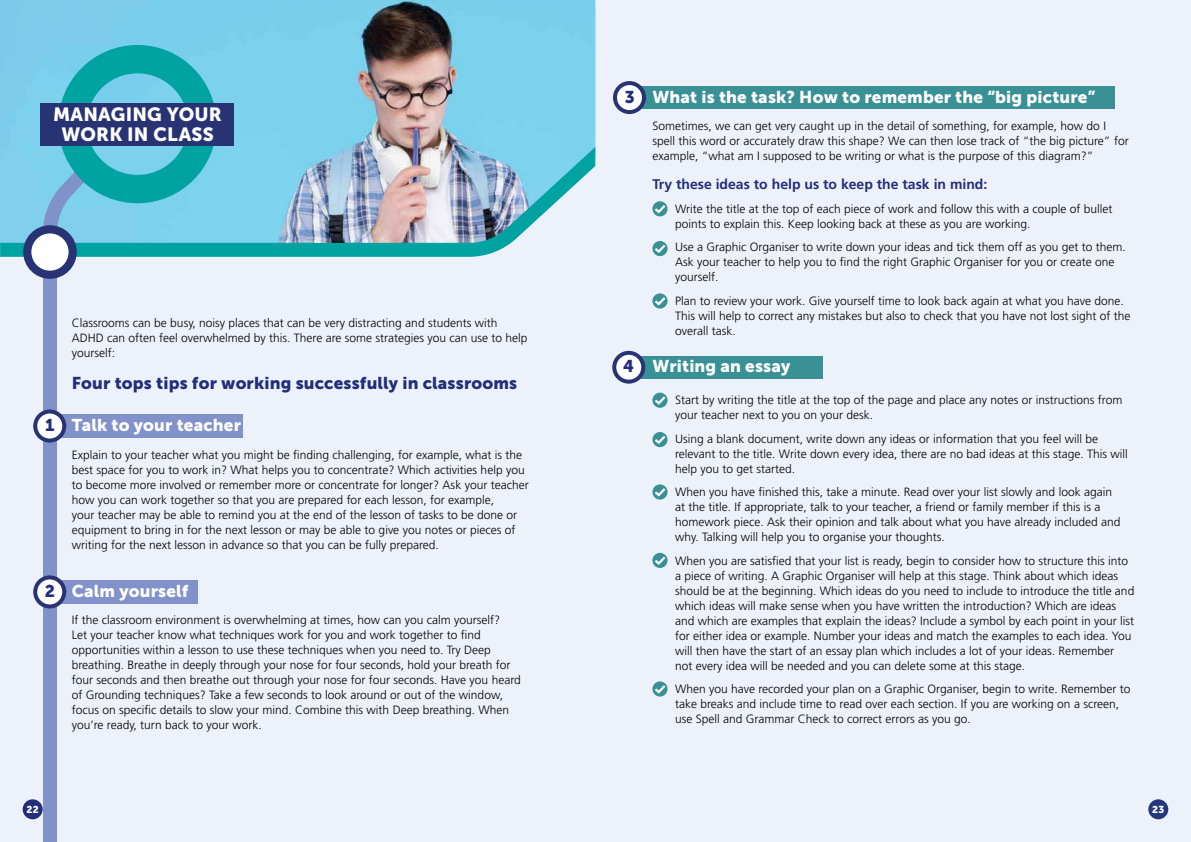
<style>
.page{position:relative;width:1191px;height:842px;background:#fff}
.page>*{position:absolute;margin:0;border:0;box-sizing:border-box;transform-origin:0 0}
.t1{font:19px/20px "Museo Sans 900";letter-spacing:.01em;color:#fff;text-align:center}
.t2{font:17px "Museo Sans 900";letter-spacing:.01em;color:#fff}
.t3{font:17px "Museo Sans 900";letter-spacing:.01em;color:#222e7a}
.t4{font:700 14px "Frutiger LT Std";color:#222e7a}
.t5{font:300 12px/15px "Frutiger LT Std";color:#000}
.t6{font:10px "Museo Sans 900";color:#fff}
</style>
<div class="page">
<div style="left:595px;top:0;width:596px;height:842px;background:#edf2fa"></div>
<div style="left:0;top:0;width:595px;height:842px;background:#edf2fa"></div>
<div style="left:1148px;top:799px;width:20px;height:20px;background:#26377f;border-radius:50%"></div>
<img style="left:0;top:0;width:595px;height:147px">
<img style="left:0;top:147px;width:595px;height:110px">
<div style="left:41px;top:103px;width:193px;height:42px;background:#283374"></div>
<div style="left:53px;top:414px;width:190px;height:23px;background:#8092c9"></div>
<svg style="left:23px;top:45px;width:193px;height:797px"></svg>
<div style="left:629px;top:86px;width:485px;height:23px;background:#399095"></div>
<svg style="left:613px;top:81px;width:33px;height:33px"></svg>
<div style="left:629px;top:356px;width:194px;height:23px;background:#399095"></div>
<svg style="left:612px;top:351px;width:33px;height:33px"></svg>
<div style="left:652px;top:201px;width:15px;height:15px;background:#399095;border-radius:50%"></div>
<svg style="left:655px;top:205px;width:10px;height:8px"></svg>
<div style="left:652px;top:241px;width:15px;height:15px;background:#399095;border-radius:50%"></div>
<svg style="left:655px;top:245px;width:10px;height:8px"></svg>
<svg style="left:652px;top:293px;width:15px;height:16px"></svg>
<svg style="left:655px;top:297px;width:10px;height:9px"></svg>
<svg style="left:652px;top:393px;width:15px;height:15px"></svg>
<svg style="left:655px;top:396px;width:10px;height:9px"></svg>
<div style="left:652px;top:432px;width:15px;height:15px;background:#399095;border-radius:50%"></div>
<svg style="left:655px;top:436px;width:10px;height:8px"></svg>
<svg style="left:652px;top:484px;width:15px;height:16px"></svg>
<svg style="left:655px;top:488px;width:10px;height:9px"></svg>
<div style="left:652px;top:553px;width:15px;height:15px;background:#399095;border-radius:50%"></div>
<svg style="left:655px;top:556px;width:10px;height:9px"></svg>
<svg style="left:652px;top:681px;width:15px;height:15px"></svg>
<svg style="left:655px;top:685px;width:10px;height:8px"></svg>
<h1 class="t1" style="left:53px;top:104px;width:170px">MANAGING YOUR<br>WORK IN CLASS</h1>
<h2 class="t3" style="left:45px;top:415px;width:11px">1</h2>
<h2 class="t3" style="left:45px;top:582px;width:12px">2</h2>
<p class="t5" style="left:72px;top:315px;width:457px">Classrooms can be busy, noisy places that can be very distracting and students with<br>ADHD can often feel overwhelmed by this. There are some strategies you can use to help yourself:</p>
<h2 class="t3" style="left:72px;top:373px;width:447px">Four tops tips for working successfully in classrooms</h2>
<h2 class="t2" style="left:72px;top:415px;width:171px">Talk to your teacher</h2>
<p class="t5" style="left:72px;top:447px;width:458px">Explain to your teacher what you might be finding challenging, for example, what is the best space for you to work in? What helps you to concentrate? Which activities help you to become more involved or remember more or concentrate for longer? Ask your teacher how you can work together so that you are prepared for each lesson, for example,<br>your teacher may be able to remind you at the end of the lesson of tasks to be done or equipment to bring in for the next lesson or may be able to give you notes or pieces of writing for the next lesson in advance so that you can be fully prepared.</p>
<h2 class="t2" style="left:72px;top:582px;width:118px">Calm yourself</h2>
<p class="t5" style="left:72px;top:612px;width:450px">If the classroom environment is overwhelming at times, how can you calm yourself?<br>Let your teacher know what techniques work for you and work together to find opportunities within a lesson to use these techniques when you need to. Try Deep breathing. Breathe in deeply through your nose for four seconds, hold your breath for four seconds and then breathe out through your nose for four seconds. Have you heard of Grounding techniques? Take a few seconds to look around or out of the window, focus on specific details to slow your mind. Combine this with Deep breathing. When you’re ready, turn back to your work.</p>
<h2 class="t3" style="left:624px;top:88px;width:11px">3</h2>
<h2 class="t3" style="left:623px;top:357px;width:12px">4</h2>
<h2 class="t2" style="left:652px;top:88px;width:444px">What is the task? How to remember the “big picture”</h2>
<p class="t5" style="left:652px;top:119px;width:478px">Sometimes, we can get very caught up in the detail of something, for example, how do I spell this word or accurately draw this shape? We can then lose track of “the big picture” for example, “what am I supposed to be writing or what is the purpose of this diagram?”</p>
<p class="t4" style="left:652px;top:176px;width:336px">Try these ideas to help us to keep the task in mind:</p>
<p class="t5" style="left:675px;top:201px;width:439px">Write the title at the top of each piece of work and follow this with a couple of bullet points to explain this. Keep looking back at these as you are working.</p>
<p class="t5" style="left:675px;top:240px;width:452px">Use a Graphic Organiser to write down your ideas and tick them off as you get to them.<br>Ask your teacher to help you to find the right Graphic Organiser for you or create one yourself.</p>
<p class="t5" style="left:675px;top:293px;width:457px">Plan to review your work. Give yourself time to look back again at what you have done.<br>This will help to correct any mistakes but also to check that you have not lost sight of the overall task.</p>
<h2 class="t2" style="left:652px;top:357px;width:139px">Writing an essay</h2>
<p class="t5" style="left:675px;top:393px;width:449px">Start by writing the title at the top of the page and place any notes or instructions from your teacher next to you on your desk.</p>
<p class="t5" style="left:675px;top:431px;width:454px">Using a blank document, write down any ideas or information that you feel will be relevant to the title. Write down every idea, there are no bad ideas at this stage. This will help you to get started.</p>
<p class="t5" style="left:675px;top:485px;width:447px">When you have finished this, take a minute. Read over your list slowly and look again at the title. If appropriate, talk to your teacher, a friend or family member if this is a homework piece. Ask their opinion and talk about what you have already included and why. Talking will help you to organise your thoughts.</p>
<p class="t5" style="left:675px;top:553px;width:461px">When you are satisfied that your list is ready, begin to consider how to structure this into a piece of writing. A Graphic Organiser will help at this stage. Think about which ideas should be at the beginning. Which ideas do you need to include to introduce the title and which ideas will make sense when you have written the introduction? Which are ideas and which are examples that explain the ideas? Include a symbol by each point in your list for either idea or example. Number your ideas and match the examples to each idea. You will then have the start of an essay plan which includes a lot of your ideas. Remember not every idea will be needed and you can delete some at this stage.</p>
<p class="t5" style="left:675px;top:682px;width:457px">When you have recorded your plan on a Graphic Organiser, begin to write. Remember to take breaks and include time to read over each section. If you are working on a screen, use Spell and Grammar Check to correct errors as you go.</p>
<p class="t6" style="left:27px;top:804px;width:14px">22</p>
<p class="t6" style="left:1152px;top:804px;width:13px">23</p>
</div>
